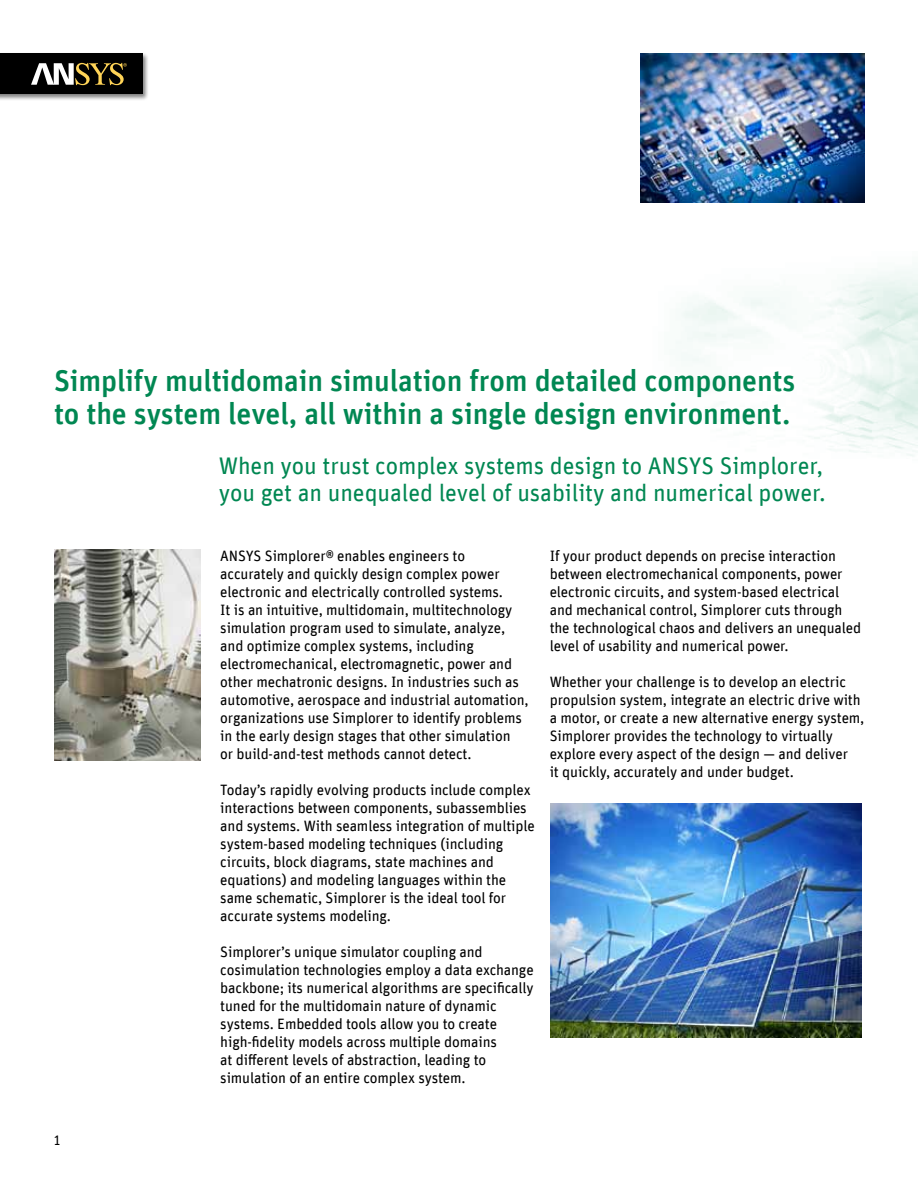
<style>
.page{position:relative;width:918px;height:1188px;background:#fff}
.page>*{position:absolute;margin:0;border:0;box-sizing:border-box;transform-origin:0 0}
.t1{font:500 30px/33px "Unit Offc Pro";letter-spacing:-.005em;color:#008752}
.t2{font:24px/27px "Unit Offc Pro";letter-spacing:-.005em;color:#008752}
.t3{font:15px/18px "Unit Offc Pro";letter-spacing:-.01em;color:#000}
.t4{font:13.5px "Unit Offc Pro";color:#000}
</style>
<div class="page">
<div style="left:0;top:52px;width:149px;height:49px;background:#000;opacity:.5"></div>
<div style="left:0;top:54px;width:142px;height:40px;background:#000"></div>
<svg style="left:31px;top:63px;width:96px;height:22px"></svg>
<img style="left:54px;top:549px;width:147px;height:211px">
<img style="left:640px;top:54px;width:224px;height:148px">
<img style="left:551px;top:804px;width:310px;height:234px">
<h1 class="t1" style="left:54px;top:363px;width:743px">Simplify multidomain simulation from detailed components to the system level, all within a single design environment.</h1>
<h2 class="t2" style="left:219px;top:451px;width:608px">When you trust complex systems design to ANSYS Simplorer, you get an unequaled level of usability and numerical power.</h2>
<p class="t4" style="left:53px;top:1131px;width:9px">1</p>
<p class="t3" style="left:220px;top:546px;width:310px">ANSYS Simplorer® enables engineers to accurately and quickly design complex power electronic and electrically controlled systems.<br>It is an intuitive, multidomain, multitechnology simulation program used to simulate, analyze, and optimize complex systems, including electromechanical, electromagnetic, power and other mechatronic designs. In industries such as automotive, aerospace and industrial automation, organizations use Simplorer to identify problems in the early design stages that other simulation<br>or build-and-test methods cannot detect.</p>
<p class="t3" style="left:220px;top:780px;width:316px">Today’s rapidly evolving products include complex interactions between components, subassemblies and systems. With seamless integration of multiple system-based modeling techniques (including circuits, block diagrams, state machines and equations) and modeling languages within the same schematic, Simplorer is the ideal tool for accurate systems modeling.</p>
<p class="t3" style="left:220px;top:942px;width:315px">Simplorer’s unique simulator coupling and cosimulation technologies employ a data exchange backbone; its numerical algorithms are specifically tuned for the multidomain nature of dynamic systems. Embedded tools allow you to create high-fidelity models across multiple domains<br>at different levels of abstraction, leading to simulation of an entire complex system.</p>
<p class="t3" style="left:550px;top:546px;width:313px">If your product depends on precise interaction between electromechanical components, power electronic circuits, and system-based electrical and mechanical control, Simplorer cuts through the technological chaos and delivers an unequaled level of usability and numerical power.</p>
<p class="t3" style="left:550px;top:672px;width:316px">Whether your challenge is to develop an electric propulsion system, integrate an electric drive with a motor, or create a new alternative energy system, Simplorer provides the technology to virtually explore every aspect of the design — and deliver<br>it quickly, accurately and under budget.</p>
</div>
